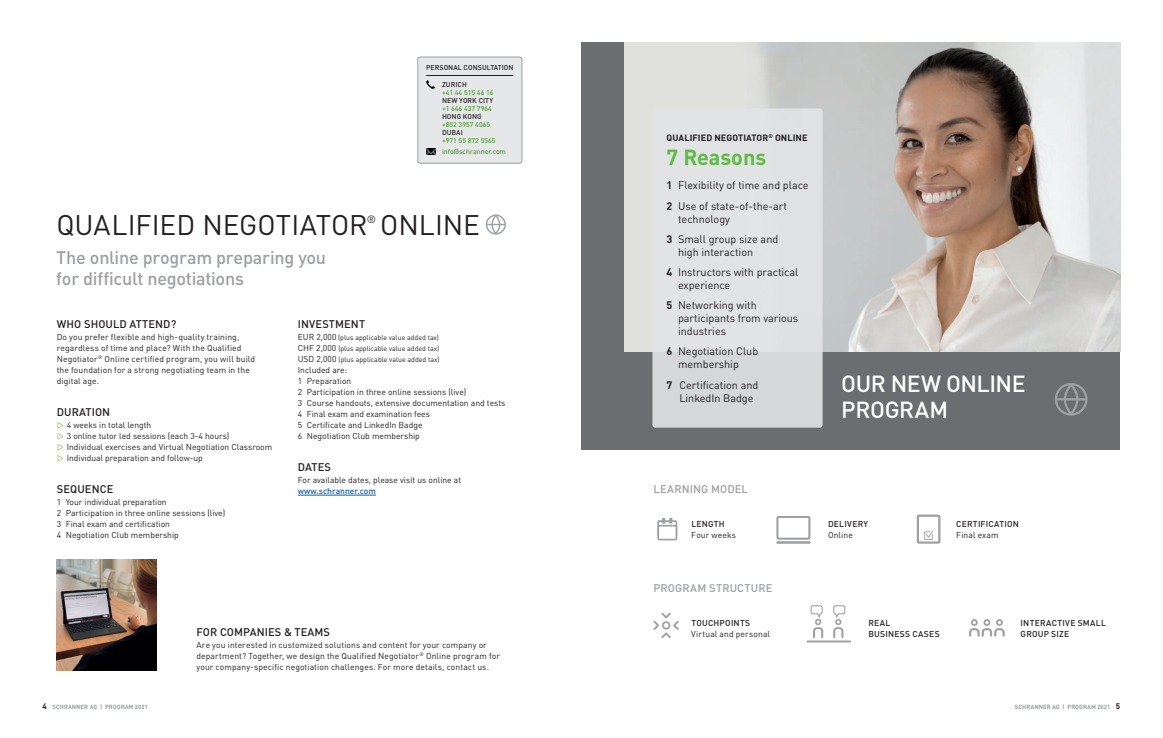
<style>
.page{position:relative;width:1163px;height:738px;background:#fff}
.page>*{position:absolute;margin:0;border:0;box-sizing:border-box;transform-origin:0 0}
.t1{font:28px "DINOT";color:#231f20}
.t2{font:26.7px "Netto Icons OT";color:#9d9fa2}
.t3{font:500 23px/26px "DINOT";letter-spacing:-.015em;color:#fff}
.t4{font:700 21.6px "DINOT";color:#60bb46}
.t5{font:500 18px/21.6px "DINOT";letter-spacing:-.015em;color:#9d9fa2}
.t6{font:13.4px "Netto Icons OT";color:#9d9fa2}
.t7{font:500 11px "DINOT";letter-spacing:.01em;color:#231f20}
.t8{font:500 11px "DINOT";letter-spacing:.015em;color:#9d9fa2}
.t9{font:10.8px/20.2px "DINOT";color:#231f20}
.t10{font:10.5px "DINOT";color:#231f20}
.t11{font:700 9px "DINOT";letter-spacing:.01em;color:#231f20}
.t12{font:8.5px/11px "DINOT";color:#231f20}
.t13{font:500 8.5px/11px "DINOT";letter-spacing:.025em;color:#231f20}
.t14{font:500 8.5px "DINOT";color:#175d9e}
.t15{font:7px/11px "DINOT";color:#231f20;text-align:justify}
.t16{font:500 7px/11px "DINOT";color:#56a03d}
.t17{font:500 7px "DINOT";letter-spacing:.01em;color:#231f20}
.t18{font:700 6px "DINOT";letter-spacing:.01em;color:#9d9fa2}
.s1{font-family:"Netto Icons OT";color:#8bbd3f}
.s2{font-size:8.5px}
.s3{font-weight:700}
.s4{font-size:8px;color:#231f20}
</style>
<div class="page">
<div style="left:581px;top:43px;width:539px;height:406px;background:#6c6d70"></div>
<img style="left:624px;top:43px;width:496px;height:308px">
<div style="left:652px;top:108px;width:170px;height:319px;background:#e3e4e6;border-radius:3px"></div>
<div style="left:916px;top:514px;width:24px;height:29px;border:2px solid #9d9fa2"></div>
<svg style="left:806px;top:619px;width:45px;height:23px"></svg>
<div style="left:810px;top:604px;width:12px;height:10px;border:1px solid #9d9fa2;border-radius:2px"></div>
<div style="left:833px;top:604px;width:12px;height:10px;border:1px solid #9d9fa2;border-radius:2px"></div>
<svg style="left:969px;top:619px;width:35px;height:17px"></svg>
<div style="left:776px;top:515px;width:34px;height:24px;border:2px solid #9d9fa2"></div>
<svg style="left:776px;top:541px;width:34px;height:2px"></svg>
<div style="left:657px;top:520px;width:20px;height:16px;border:2px solid #9d9fa2"></div>
<div style="left:658px;top:525px;width:18px;height:14px;background:#fff"></div>
<div style="left:657px;top:524px;width:20px;height:16px;border:2px solid #9d9fa2"></div>
<svg style="left:662px;top:518px;width:10px;height:5px"></svg>
<hr style="left:298px;top:494px;width:78px;height:1px;background:#175d9e">
<div style="left:485px;top:214px;width:21px;height:20px;border:1px solid #9d9fa2;border-radius:50%"></div>
<div style="left:491px;top:215px;width:9px;height:19px;border:1px solid #9d9fa2;border-radius:50%"></div>
<svg style="left:486px;top:224px;width:19px;height:1px"></svg>
<div style="left:1054px;top:382px;width:33px;height:33px;border:2px solid #9d9fa2;border-radius:50%"></div>
<div style="left:1063px;top:383px;width:15px;height:32px;border:2px solid #9d9fa2;border-radius:50%"></div>
<hr style="left:1055px;top:398px;width:31px;height:2px;background:#9d9fa2">
<div style="left:417px;top:57px;width:105px;height:106px;background:#e6e7e9;border-radius:3px"></div>
<div style="left:417px;top:57px;width:105px;height:106px;border:1px solid #9d9fa2;border-radius:3px"></div>
<svg style="left:426px;top:148px;width:9px;height:6px"></svg>
<svg style="left:426px;top:80px;width:8px;height:8px"></svg>
<hr style="left:426px;top:75px;width:87px;height:1px;background:#231f20">
<img style="left:57px;top:559px;width:99px;height:110px">
<p class="t17" style="left:426px;top:62px;width:89px">PERSONAL CONSULTATION</p>
<p class="t17" style="left:442px;top:79px;width:26px">ZURICH</p>
<p class="t16" style="left:442px;top:86px;width:53px">+41 44 515 46 16</p>
<p class="t17" style="left:442px;top:95px;width:53px">NEW YORK CITY</p>
<p class="t16" style="left:442px;top:102px;width:51px">+1 646 437 7964</p>
<p class="t17" style="left:442px;top:111px;width:41px">HONG KONG</p>
<p class="t16" style="left:442px;top:118px;width:50px">+852 3957 4065</p>
<p class="t17" style="left:442px;top:127px;width:22px">DUBAI</p>
<p class="t16" style="left:442px;top:134px;width:66px">+971 55 872 5565 info@schranner.com</p>
<h1 class="t1" style="left:56px;top:203px;width:312px">QUALIFIED NEGOTIATOR</h1>
<p class="t10" style="left:367px;top:210px;width:11px">®</p>
<h1 class="t1" style="left:380px;top:203px;width:101px">ONLINE</h1>
<h3 class="t5" style="left:56px;top:244px;width:271px">The online program preparing you for difficult negotiations</h3>
<p class="t7" style="left:57px;top:315px;width:121px">WHO SHOULD ATTEND?</p>
<p class="t12" style="left:57px;top:330px;width:200px">Do you prefer flexible and high-quality training, regardless of time and place? With the Qualified Negotiator<sup>®</sup> Online certified program, you will build the foundation for a strong negotiating team in the digital age.</p>
<p class="t7" style="left:57px;top:403px;width:55px">DURATION</p>
<p class="t12" style="left:55px;top:418px;width:219px"><span class="s1">&gt;</span>4 weeks in total length<br><span class="s1">&gt;</span>3 online tutor led sessions (each 3-4 hours) <span class="s1">&gt;</span>Individual exercises and Virtual Negotiation Classroom <span class="s1">&gt;</span>Individual preparation and follow-up</p>
<p class="t7" style="left:57px;top:480px;width:58px">SEQUENCE</p>
<p class="t12" style="left:57px;top:495px;width:170px">1 Your individual preparation<br>2 Participation in three online sessions (live)<br>3 Final exam and certification<br>4 Negotiation Club membership</p>
<p class="t7" style="left:298px;top:315px;width:69px">INVESTMENT</p>
<p class="t15" style="left:298px;top:331px;width:143px"><span class="s2">EUR 2,000</span> (plus applicable value added tax)<br><span class="s2">CHF 2,000</span> (plus applicable value added tax)<br><span class="s2">USD 2,000</span> (plus applicable value added tax)</p>
<p class="t12" style="left:298px;top:363px;width:209px">Included are:<br>1 Preparation<br>2 Participation in three online sessions (live)<br>3 Course handouts, extensive documentation and tests<br>4 Final exam and examination fees<br>5 Certificate and LinkedIn Badge<br>6 Negotiation Club membership</p>
<p class="t7" style="left:298px;top:458px;width:35px">DATES</p>
<p class="t12" style="left:298px;top:473px;width:165px">For available dates, please visit us online at</p>
<p class="t14" style="left:298px;top:484px;width:80px">www.schranner.com</p>
<p class="t7" style="left:196px;top:623px;width:135px">FOR COMPANIES &amp; TEAMS</p>
<p class="t12" style="left:196px;top:638px;width:305px">Are you interested in customized solutions and content for your company or department? Together, we design the Qualified Negotiator<sup>®</sup> Online program for your company-specific negotiation challenges. For more details, contact us.</p>
<p class="t11" style="left:666px;top:131px;width:142px">QUALIFIED NEGOTIATOR<sup>®</sup> ONLINE</p>
<h3 class="t4" style="left:666px;top:140px;width:101px">7 Reasons</h3>
<p class="t9" style="left:666px;top:174px;width:143px"><span class="s3">1</span> Flexibility of time and place<br><span class="s3">2</span> Use of state-of-the-art</p>
<p class="t9" style="left:666px;top:207px;width:113px;text-indent:11px">technology<br><span class="s3">3</span> Small group size and</p>
<p class="t9" style="left:666px;top:241px;width:133px;text-indent:11px">high interaction<br><span class="s3">4</span> Instructors with practical</p>
<p class="t9" style="left:666px;top:274px;width:92px;text-indent:11px">experience<br><span class="s3">5</span> Networking with</p>
<p class="t9" style="left:678px;top:310px;width:122px;line-height:13px">participants from various industries</p>
<p class="t9" style="left:678px;top:343px;width:82px;line-height:13px;text-indent:-11px"><span class="s3">6</span> Negotiation Club membership</p>
<p class="t9" style="left:679px;top:377px;width:80px;line-height:13px;text-indent:-13px"><span class="s3">7</span> Certification and<br>LinkedIn Badge</p>
<h3 class="t3" style="left:841px;top:368px;width:186px">OUR NEW ONLINE<br>PROGRAM</h3>
<p class="t8" style="left:653px;top:480px;width:96px">LEARNING MODEL</p>
<p class="t13" style="left:691px;top:517px;width:35px">LENGTH</p>
<p class="t12" style="left:691px;top:528px;width:46px">Four weeks</p>
<p class="t13" style="left:828px;top:517px;width:42px">DELIVERY</p>
<p class="t12" style="left:827px;top:528px;width:26px">Online</p>
<h3 class="t6" style="left:919px;top:526px;width:19px">.</h3>
<p class="t13" style="left:956px;top:517px;width:64px">CERTIFICATION</p>
<p class="t12" style="left:956px;top:528px;width:44px">Final exam</p>
<p class="t8" style="left:653px;top:579px;width:120px">PROGRAM STRUCTURE</p>
<p class="t13" style="left:691px;top:616px;width:60px">TOUCHPOINTS</p>
<p class="t12" style="left:691px;top:627px;width:80px">Virtual and personal</p>
<p class="t13" style="left:868px;top:616px;width:73px">REAL<br>BUSINESS CASES</p>
<p class="t13" style="left:1020px;top:616px;width:87px">INTERACTIVE SMALL</p>
<h2 class="t2" style="left:649px;top:609px;width:36px">@</h2>
<p class="t13" style="left:1020px;top:627px;width:50px">GROUP SIZE</p>
<p class="t18" style="left:43px;top:701px;width:107px"><span class="s4">4</span> SCHRANNER AG | PROGRAM 2021</p>
<p class="t18" style="left:1014px;top:701px;width:107px">SCHRANNER AG | PROGRAM 2021 <span class="s4">5</span></p>
</div>
